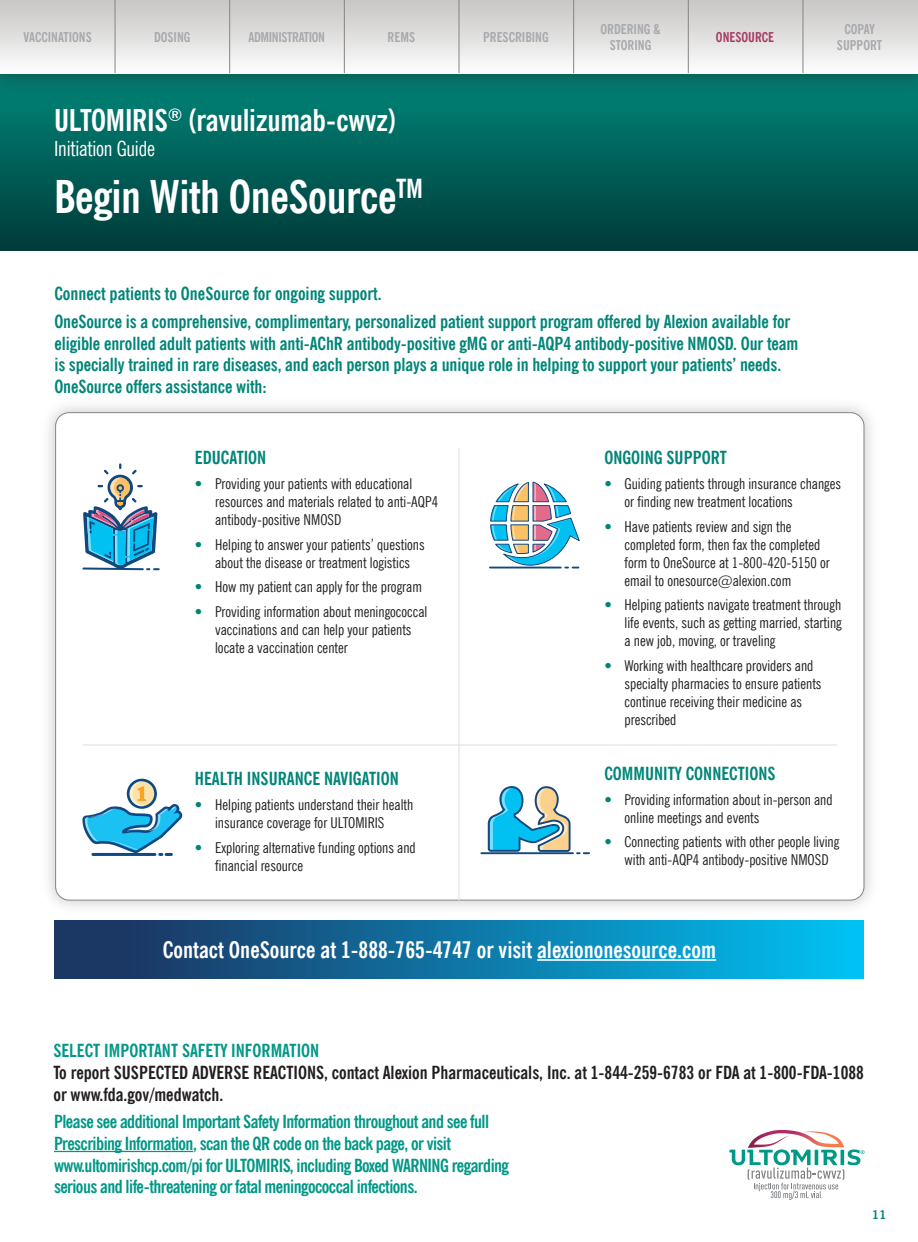
<style>
.page{position:relative;width:918px;height:1242px;background:#fff}
.page>*{position:absolute;margin:0;border:0;box-sizing:border-box;transform-origin:0 0}
.t1{font:700 condensed 45px "News Gothic BT";letter-spacing:-.01em;color:#fff}
.t2{font:700 condensed 30px "News Gothic BT";letter-spacing:-.01em;color:#fff}
.t3{font:700 condensed 22.8px "News Gothic BT";color:#fff}
.t4{font:condensed 21px "News Gothic BT";letter-spacing:-.01em;color:#fff}
.t5{font:700 condensed 18px/21.6px "News Gothic BT";letter-spacing:-.005em;color:#008578}
.t6{font:700 condensed 18px/21.6px "News Gothic BT";letter-spacing:-.03em;color:#009787}
.t7{font:700 condensed 18px/21.6px "News Gothic BT";color:#231f20}
.t8{font:700 condensed 18px "News Gothic BT";color:#009787}
.t9{font:condensed 15px/18px "News Gothic BT";color:#231f20}
.t10{font:700 condensed 13.5px/16.2px "News Gothic BT";color:#a8a9ad;text-align:center}
.t11{font:700 condensed 13.5px "News Gothic BT";letter-spacing:-.025em;color:#a8a9ad}
.t12{font:700 condensed 13.5px "News Gothic BT";color:#a73a64}
.t13{font:12px "Trade Gothic LT Std Bd 2";color:#008578}
.s1{font-family:"Trade Gothic LT Std";font-stretch:normal;color:#008578}
</style>
<div class="page">
<svg style="left:0;top:104px;width:918px;height:146px;background:#005a53"></svg>
<div style="left:0;top:0;width:918px;height:104px;background:#231f20;opacity:.7"></div>
<div style="left:0;top:0;width:918px;height:73px;background:linear-gradient(to bottom,#c6c5c4,#fcfcfc)"></div>
<hr style="left:115px;top:0;width:1px;height:73px;background:#878483">
<hr style="left:229px;top:0;width:1px;height:73px;background:#878483">
<hr style="left:344px;top:0;width:1px;height:73px;background:#878483">
<hr style="left:459px;top:0;width:1px;height:73px;background:#878483">
<hr style="left:688px;top:0;width:1px;height:73px;background:#878483">
<hr style="left:573px;top:0;width:1px;height:73px;background:#878483">
<hr style="left:803px;top:0;width:1px;height:73px;background:#878483">
<svg style="left:729px;top:1130px;width:136px;height:70px"></svg>
<hr style="left:54px;top:1151px;width:139px;height:1px;background:#009787">
<div style="left:40px;top:397px;width:840px;height:519px;background:#231f20;opacity:.25"></div>
<div style="left:56px;top:413px;width:808px;height:487px;background:#fff;border-radius:13px"></div>
<svg style="left:82px;top:463px;width:77px;height:108px"></svg>
<svg style="left:490px;top:481px;width:90px;height:88px"></svg>
<hr style="left:481px;top:852px;width:92px;height:2px;background:#12487d">
<svg style="left:487px;top:786px;width:102px;height:68px"></svg>
<hr style="left:82px;top:745px;width:756px;height:1px;background:#dcdddf">
<hr style="left:459px;top:448px;width:1px;height:453px;background:#dcdddf">
<div style="left:54px;top:921px;width:810px;height:57px;background:linear-gradient(to right,#1e2b58,#00c2f3)"></div>
<hr style="left:537px;top:959px;width:179px;height:2px;background:#fff">
<svg style="left:127px;top:779px;width:30px;height:30px"></svg>
<svg style="left:82px;top:781px;width:100px;height:75px"></svg>
<p class="t10" style="left:24px;top:29px;width:70px">VACCINATIONS</p>
<p class="t10" style="left:154px;top:29px;width:38px">DOSING</p>
<p class="t11" style="left:249px;top:29px;width:78px">ADMINISTRATION</p>
<p class="t10" style="left:388px;top:29px;width:29px">REMS</p>
<p class="t10" style="left:600px;top:21px;width:62px">ORDERING &amp;<br>STORING</p>
<p class="t10" style="left:483px;top:29px;width:67px">PRESCRIBING</p>
<p class="t12" style="left:716px;top:29px;width:60px">ONESOURCE</p>
<p class="t10" style="left:837px;top:21px;width:47px">COPAY<br>SUPPORT</p>
<h2 class="t2" style="left:54px;top:102px;width:344px">ULTOMIRIS<sup>®</sup> (ravulizumab-cwvz)</h2>
<h3 class="t4" style="left:54px;top:136px;width:103px">Initiation Guide</h3>
<p class="t1" style="left:54px;top:169px;width:371px">Begin With OneSource<sup>TM</sup></p>
<p class="t5" style="left:54px;top:282px;width:329px">Connect patients to OneSource for ongoing support.</p>
<p class="t5" style="left:54px;top:311px;width:746px">OneSource is a comprehensive, complimentary, personalized patient support program offered by Alexion available for eligible enrolled adult patients with anti-AChR antibody-positive gMG or anti-AQP4 antibody-positive NMOSD. Our team is specially trained in rare diseases, and each person plays a unique role in helping to support your patients’ needs.<br>OneSource offers assistance with:</p>
<p class="t5" style="left:195px;top:447px;width:73px">EDUCATION</p>
<p class="t9" style="left:215px;top:474px;width:224px;text-indent:-20px"><span class="s1">•</span> Providing your patients with educational resources and materials related to anti-AQP4 antibody-positive NMOSD</p>
<p class="t9" style="left:195px;top:535px;width:231px;text-align:center"><span class="s1">•</span> Helping to answer your patients’ questions about the disease or treatment logistics</p>
<p class="t9" style="left:195px;top:578px;width:229px"><span class="s1">•</span> How my patient can apply for the program</p>
<p class="t9" style="left:215px;top:603px;width:214px;text-indent:-20px"><span class="s1">•</span> Providing information about meningococcal vaccinations and can help your patients locate a vaccination center</p>
<p class="t5" style="left:195px;top:768px;width:205px">HEALTH INSURANCE NAVIGATION</p>
<p class="t9" style="left:195px;top:795px;width:220px;text-align:center"><span class="s1">•</span> Helping patients understand their health insurance coverage for ULTOMIRIS</p>
<p class="t9" style="left:215px;top:838px;width:202px;text-indent:-20px"><span class="s1">•</span> Exploring alternative funding options and financial resource</p>
<p class="t5" style="left:604px;top:447px;width:124px">ONGOING SUPPORT</p>
<p class="t9" style="left:625px;top:474px;width:218px;text-indent:-20px"><span class="s1">•</span> Guiding patients through insurance changes or finding new treatment locations</p>
<p class="t9" style="left:625px;top:517px;width:207px;text-indent:-20px"><span class="s1">•</span> Have patients review and sign the completed form, then fax the completed form to OneSource at 1-800-420-5150 or email to onesource@alexion.com</p>
<p class="t9" style="left:625px;top:596px;width:219px;text-align:justify;text-indent:-20px"><span class="s1">•</span> Helping patients navigate treatment through life events, such as getting married, starting a new job, moving, or traveling</p>
<p class="t9" style="left:625px;top:657px;width:199px;text-indent:-20px"><span class="s1">•</span> Working with healthcare providers and specialty pharmacies to ensure patients continue receiving their medicine as prescribed</p>
<p class="t5" style="left:604px;top:763px;width:173px">COMMUNITY CONNECTIONS</p>
<p class="t9" style="left:625px;top:790px;width:210px;text-indent:-20px"><span class="s1">•</span> Providing information about in-person and online meetings and events</p>
<p class="t9" style="left:625px;top:833px;width:216px;text-indent:-20px"><span class="s1">•</span> Connecting patients with other people living with anti-AQP4 antibody-positive NMOSD</p>
<p class="t3" style="left:163px;top:936px;width:555px">Contact OneSource at 1-888-765-4747 or visit alexiononesource.com</p>
<p class="t8" style="left:53px;top:1040px;width:267px">SELECT IMPORTANT SAFETY INFORMATION</p>
<p class="t7" style="left:53px;top:1062px;width:812px">To report SUSPECTED ADVERSE REACTIONS, contact Alexion Pharmaceuticals, Inc. at 1-844-259-6783 or FDA at 1-800-FDA-1088 or www.fda.gov/medwatch.</p>
<p class="t6" style="left:54px;top:1111px;width:457px">Please see additional Important Safety Information throughout and see full Prescribing Information, scan the QR code on the back page, or visit www.ultomirishcp.com/pi for ULTOMIRIS, including Boxed WARNING regarding serious and life-threatening or fatal meningococcal infections.</p>
<p class="t13" style="left:872px;top:1207px;width:16px">11</p>
</div>
